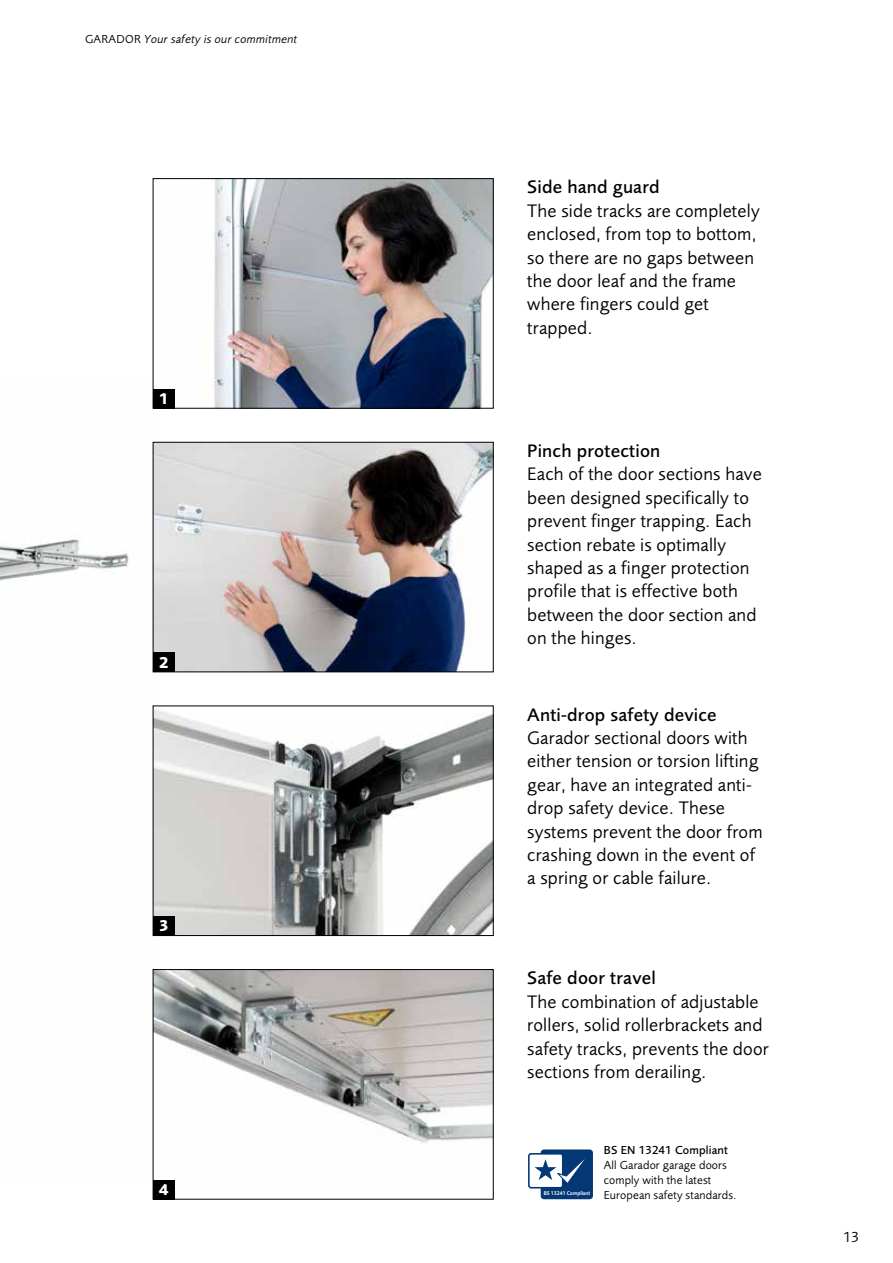
<style>
.page{position:relative;width:893px;height:1263px;background:#fff}
.page>*{position:absolute;margin:0;border:0;box-sizing:border-box;transform-origin:0 0}
.t1{font:18.75px/23.4px "Foundry Sans";letter-spacing:.01em;color:#000}
.t2{font:500 18.75px "Foundry Sans";letter-spacing:.01em;color:#000}
.t3{font:700 16.05px "Foundry Sans";color:#fff}
.t4{font:15px "Foundry Sans";color:#000}
.t5{font:12px/15px "Foundry Sans";letter-spacing:.01em;color:#000}
.t6{font:italic 12px "Foundry Sans";letter-spacing:.02em;color:#000}
.t7{font:500 12px "Foundry Sans";letter-spacing:.01em;color:#000}
.t8{font:600 5.7px "Foundry Sans";color:#fff;scale:.9 1}
.s1{font-style:normal}
</style>
<div class="page">
<img style="left:0;top:377px;width:162px;height:802px">
<div style="left:541px;top:1149px;width:52px;height:50px;background:#033776;border-radius:3px"></div>
<div style="left:528px;top:1153px;width:35px;height:35px;border:2px solid #033776;border-radius:2px"></div>
<svg style="left:535px;top:1149px;width:58px;height:36px"></svg>
<img style="left:155px;top:180px;width:336px;height:226px">
<div style="left:153px;top:178px;width:340px;height:230px;border:1px solid #000"></div>
<img style="left:155px;top:444px;width:336px;height:226px">
<div style="left:153px;top:442px;width:340px;height:230px;border:1px solid #000"></div>
<img style="left:155px;top:708px;width:336px;height:226px">
<div style="left:153px;top:706px;width:340px;height:230px;border:1px solid #000"></div>
<img style="left:155px;top:971px;width:336px;height:226px">
<div style="left:153px;top:969px;width:340px;height:230px;border:1px solid #000"></div>
<div style="left:153px;top:916px;width:21px;height:19px;background:#000"></div>
<div style="left:153px;top:389px;width:21px;height:19px;background:#000"></div>
<div style="left:153px;top:653px;width:21px;height:19px;background:#000"></div>
<div style="left:153px;top:1180px;width:21px;height:19px;background:#000"></div>
<p class="t6" style="left:85px;top:32px;width:214px"><span class="s1">GARADOR</span> Your safety is our commitment</p>
<p class="t3" style="left:159px;top:389px;width:12px">1</p>
<p class="t3" style="left:159px;top:653px;width:12px">2</p>
<p class="t3" style="left:159px;top:916px;width:12px">3</p>
<p class="t3" style="left:159px;top:1180px;width:12px">4</p>
<p class="t2" style="left:527px;top:176px;width:134px">Side hand guard</p>
<p class="t1" style="left:527px;top:199px;width:234px">The side tracks are completely enclosed, from top to bottom, so there are no gaps between the door leaf and the frame where fingers could get trapped.</p>
<p class="t2" style="left:527px;top:440px;width:135px">Pinch protection</p>
<p class="t1" style="left:527px;top:462px;width:236px">Each of the door sections have been designed specifically to prevent finger trapping. Each section rebate is optimally shaped as a finger protection profile that is effective both between the door section and on the hinges.</p>
<p class="t2" style="left:527px;top:703px;width:191px">Anti-drop safety device</p>
<p class="t1" style="left:527px;top:726px;width:237px">Garador sectional doors with either tension or torsion lifting gear, have an integrated anti&shy;drop safety device. These systems prevent the door from crashing down in the event of a spring or cable failure.</p>
<p class="t2" style="left:527px;top:967px;width:130px">Safe door travel</p>
<p class="t1" style="left:527px;top:990px;width:243px">The combination of adjustable rollers, solid rollerbrackets and safety tracks, prevents the door sections from derailing.</p>
<p class="t8" style="left:544px;top:1190px;width:53px">BS 13241 Compliant</p>
<p class="t7" style="left:604px;top:1143px;width:126px">BS EN 13241 Compliant</p>
<p class="t5" style="left:604px;top:1158px;width:134px">All Garador garage doors comply with the latest<br>European safety standards.</p>
<p class="t4" style="left:843px;top:1228px;width:17px">13</p>
</div>
